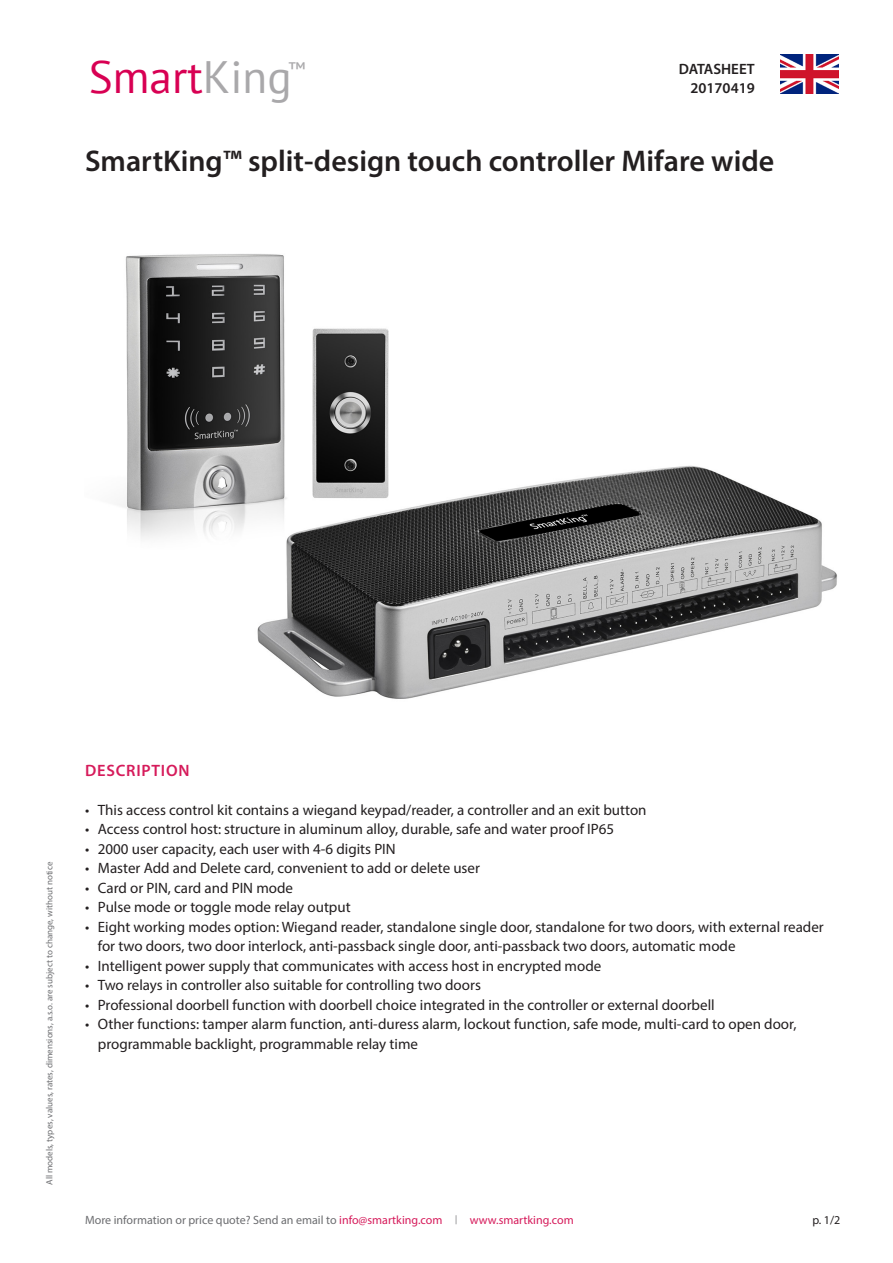
<style>
.page{position:relative;width:893px;height:1263px;background:#fff}
.page>*{position:absolute;margin:0;border:0;box-sizing:border-box;transform-origin:0 0}
.t1{font:45.3px "PT Sans";color:#d80053}
.Titel{font:600 30px "Myriad Pro";color:#231f20}
.t2{font:19.5px "PT Sans";color:#a9a8aa}
.Subititel{font:600 16.5px "Myriad Pro";letter-spacing:.045em;color:#d61b5b}
.t3{font:15px/19.5px "Myriad Pro";color:#231f20}
.t4{font:600 15px/19.5px "Myriad Pro";color:#231f20;text-align:right}
.t5{font:12px "Myriad Pro";color:#6c6d70}
.smartking{font:12px "Myriad Pro";color:#d61b5b}
.page{font:12px "Myriad Pro";color:#231f20}
.disclaimer{font:9px "Myriad Pro";color:#6c6d70}
.s1{color:#a9a8aa}
.s2{color:#d61b5b}
</style>
<div class="page">
<img style="left:780px;top:54px;width:59px;height:39px">
<img style="left:119px;top:254px;width:718px;height:445px">
<h1 class="t1" style="left:89px;top:48px;width:204px">Smart<span class="s1">King</span></h1>
<h3 class="t2" style="left:288px;top:57px;width:19px">™</h3>
<p class="t4" style="left:679px;top:58px;width:78px">DATASHEET<br>20170419</p>
<p class="Titel" style="left:85px;top:142px;width:691px">SmartKing™ split-design touch controller Mifare wide</p>
<p class="disclaimer" style="left:44px;top:1185px;width:324px;rotate:-90deg">All models, types, values, rates, dimensions, a.s.o. are subject to change, without notice</p>
<p class="Subititel" style="left:85px;top:759px;width:106px">DESCRIPTION</p>
<p class="t3" style="left:85px;top:799px;width:563px">• This access control kit contains a wiegand keypad/reader, a controller and an exit button</p>
<p class="t3" style="left:85px;top:819px;width:530px">• Access control host: structure in aluminum alloy, durable, safe and water proof IP65</p>
<p class="t3" style="left:85px;top:838px;width:312px">• 2000 user capacity, each user with 4-6 digits PIN</p>
<p class="t3" style="left:85px;top:858px;width:396px">• Master Add and Delete card, convenient to add or delete user</p>
<p class="t3" style="left:85px;top:877px;width:209px">• Card or PIN, card and PIN mode</p>
<p class="t3" style="left:85px;top:897px;width:267px">• Pulse mode or toggle mode relay output</p>
<p class="t3" style="left:98px;top:916px;width:727px;text-indent:-13px">• Eight working modes option: Wiegand reader, standalone single door, standalone for two doors, with external reader for two doors, two door interlock, anti-passback single door, anti-passback two doors, automatic mode</p>
<p class="t3" style="left:85px;top:955px;width:518px">• Intelligent power supply that communicates with access host in encrypted mode</p>
<p class="t3" style="left:85px;top:975px;width:397px">• Two relays in controller also suitable for controlling two doors</p>
<p class="t3" style="left:85px;top:994px;width:631px">• Professional doorbell function with doorbell choice integrated in the controller or external doorbell</p>
<p class="t3" style="left:98px;top:1014px;width:700px;text-indent:-13px">• Other functions: tamper alarm function, anti-duress alarm, lockout function, safe mode, multi-card to open door, programmable backlight, programmable relay time</p>
<p class="t5" style="left:85px;top:1213px;width:359px">More information or price quote? Send an email to <span class="s2">info@smartking.com</span></p>
<p class="disclaimer" style="left:455px;top:1214px;width:4px">|</p>
<p class="smartking" style="left:470px;top:1213px;width:105px">www.smartking.com</p>
<p class="page" style="left:812px;top:1213px;width:29px">p. 1/2</p>
</div>
